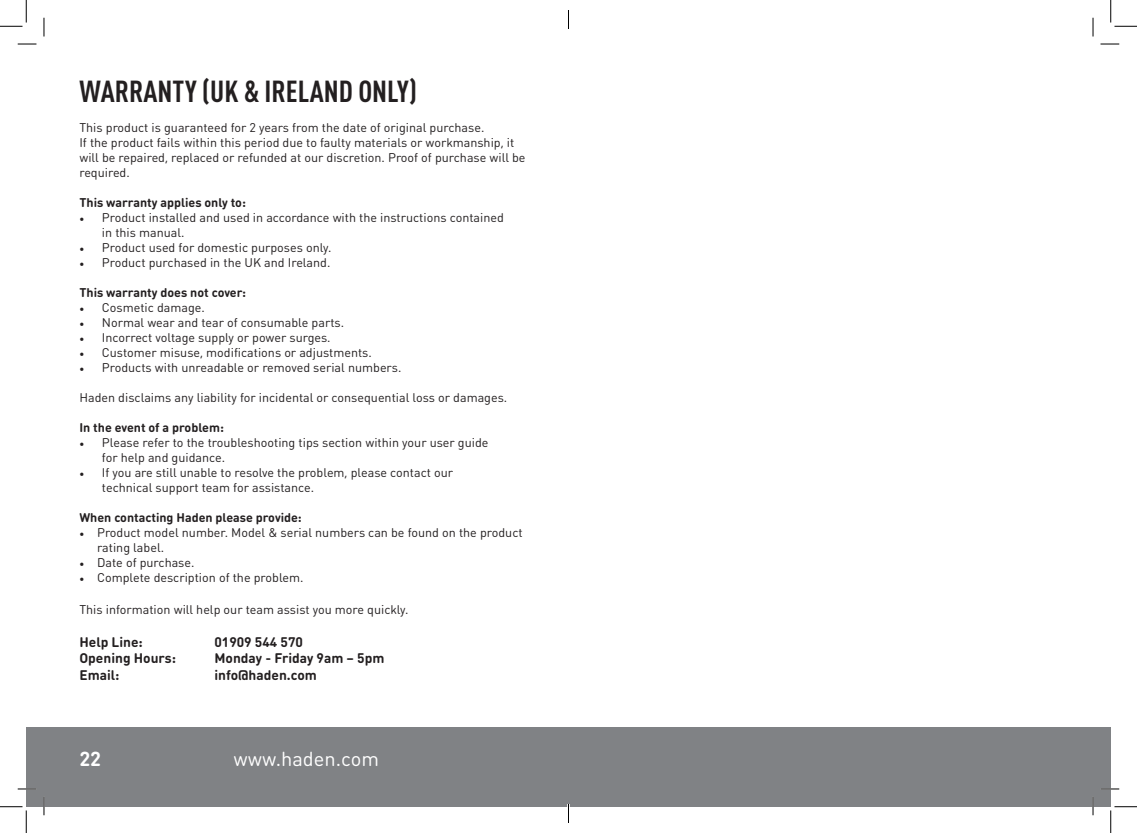
<style>
.page{position:relative;width:1137px;height:833px;background:#fff}
.page>*{position:absolute;margin:0;border:0;box-sizing:border-box;transform-origin:0 0}
.t1{font:700 condensed 30px "DINOT";color:#231f20}
.t2{font:20px "DIN Round Pro";color:#fff}
.t3{font:700 20px "DIN Round Pro";color:#fff}
.t4{font:700 13.75px "DIN Round Pro";color:#231f20}
.t5{font:12.5px/15px "DIN Round Pro";color:#231f20}
.t6{font:700 12.5px "DIN Round Pro";color:#231f20}
.s1{font-family:"Minion Pro"}
</style>
<div class="page">
<div style="left:26px;top:726px;width:542px;height:80px;background:#808285"></div>
<div style="left:551px;top:726px;width:560px;height:80px;background:#808285"></div>
<svg style="left:18px;top:43px;width:18px;height:2px"></svg>
<svg style="left:1100px;top:43px;width:19px;height:2px"></svg>
<svg style="left:18px;top:788px;width:18px;height:1px"></svg>
<svg style="left:1101px;top:788px;width:18px;height:1px"></svg>
<svg style="left:43px;top:18px;width:2px;height:18px"></svg>
<svg style="left:43px;top:797px;width:2px;height:17px"></svg>
<svg style="left:1092px;top:18px;width:2px;height:18px"></svg>
<svg style="left:1092px;top:797px;width:2px;height:17px"></svg>
<svg style="left:0;top:0;width:27px;height:27px"></svg>
<svg style="left:0;top:806px;width:27px;height:26px"></svg>
<svg style="left:1110px;top:0;width:27px;height:27px"></svg>
<svg style="left:1110px;top:806px;width:27px;height:26px"></svg>
<svg style="left:568px;top:10px;width:1px;height:19px"></svg>
<svg style="left:568px;top:804px;width:1px;height:18px"></svg>
<p class="t1" style="left:79px;top:70px;width:339px">WARRANTY (UK &amp; IRELAND ONLY)</p>
<p class="t5" style="left:79px;top:119px;width:406px">This product is guaranteed for 2 years from the date of original purchase.</p>
<p class="t5" style="left:79px;top:134px;width:448px">If the product fails within this period due to faulty materials or workmanship, it will be repaired, replaced or refunded at our discretion. Proof of purchase will be required.</p>
<p class="t6" style="left:79px;top:193px;width:168px">This warranty applies only to:</p>
<p class="t5" style="left:102px;top:209px;width:403px;text-indent:-22px"><span class="s1">•</span> Product installed and used in accordance with the instructions contained in this manual.</p>
<p class="t5" style="left:79px;top:239px;width:253px"><span class="s1">•</span> Product used for domestic purposes only.</p>
<p class="t5" style="left:79px;top:254px;width:253px"><span class="s1">•</span> Product purchased in the UK and Ireland.</p>
<p class="t6" style="left:79px;top:283px;width:168px">This warranty does not cover:</p>
<p class="t5" style="left:79px;top:299px;width:127px"><span class="s1">•</span> Cosmetic damage.</p>
<p class="t5" style="left:79px;top:314px;width:266px"><span class="s1">•</span> Normal wear and tear of consumable parts.</p>
<p class="t5" style="left:79px;top:329px;width:253px"><span class="s1">•</span> Incorrect voltage supply or power surges.</p>
<p class="t5" style="left:79px;top:344px;width:294px"><span class="s1">•</span> Customer misuse, modifications or adjustments.</p>
<p class="t5" style="left:79px;top:359px;width:323px"><span class="s1">•</span> Products with unreadable or removed serial numbers.</p>
<p class="t5" style="left:79px;top:389px;width:429px">Haden disclaims any liability for incidental or consequential loss or damages.</p>
<p class="t6" style="left:79px;top:418px;width:146px">In the event of a problem:</p>
<p class="t5" style="left:102px;top:434px;width:388px;text-indent:-22px"><span class="s1">•</span> Please refer to the troubleshooting tips section within your user guide for help and guidance.</p>
<p class="t5" style="left:102px;top:464px;width:353px;text-indent:-22px"><span class="s1">•</span> If you are still unable to resolve the problem, please contact our technical support team for assistance.</p>
<p class="t6" style="left:79px;top:508px;width:224px">When contacting Haden please provide:</p>
<p class="t5" style="left:97px;top:524px;width:427px;text-indent:-18px"><span class="s1">•</span> Product model number. Model &amp; serial numbers can be found on the product rating label.</p>
<p class="t5" style="left:79px;top:554px;width:117px"><span class="s1">•</span> Date of purchase.</p>
<p class="t5" style="left:79px;top:569px;width:226px"><span class="s1">•</span> Complete description of the problem.</p>
<p class="t5" style="left:79px;top:601px;width:331px">This information will help our team assist you more quickly.</p>
<p class="t4" style="left:79px;top:631px;width:65px">Help Line:</p>
<p class="t4" style="left:214px;top:631px;width:90px">01909 544 570</p>
<p class="t4" style="left:79px;top:648px;width:98px">Opening Hours:</p>
<p class="t4" style="left:214px;top:648px;width:171px">Monday - Friday 9am – 5pm</p>
<p class="t4" style="left:79px;top:664px;width:42px">Email:</p>
<p class="t4" style="left:214px;top:664px;width:104px">info@haden.com</p>
<h2 class="t3" style="left:79px;top:744px;width:23px">22</h2>
<h2 class="t2" style="left:233px;top:744px;width:147px">www.haden.com</h2>
</div>
